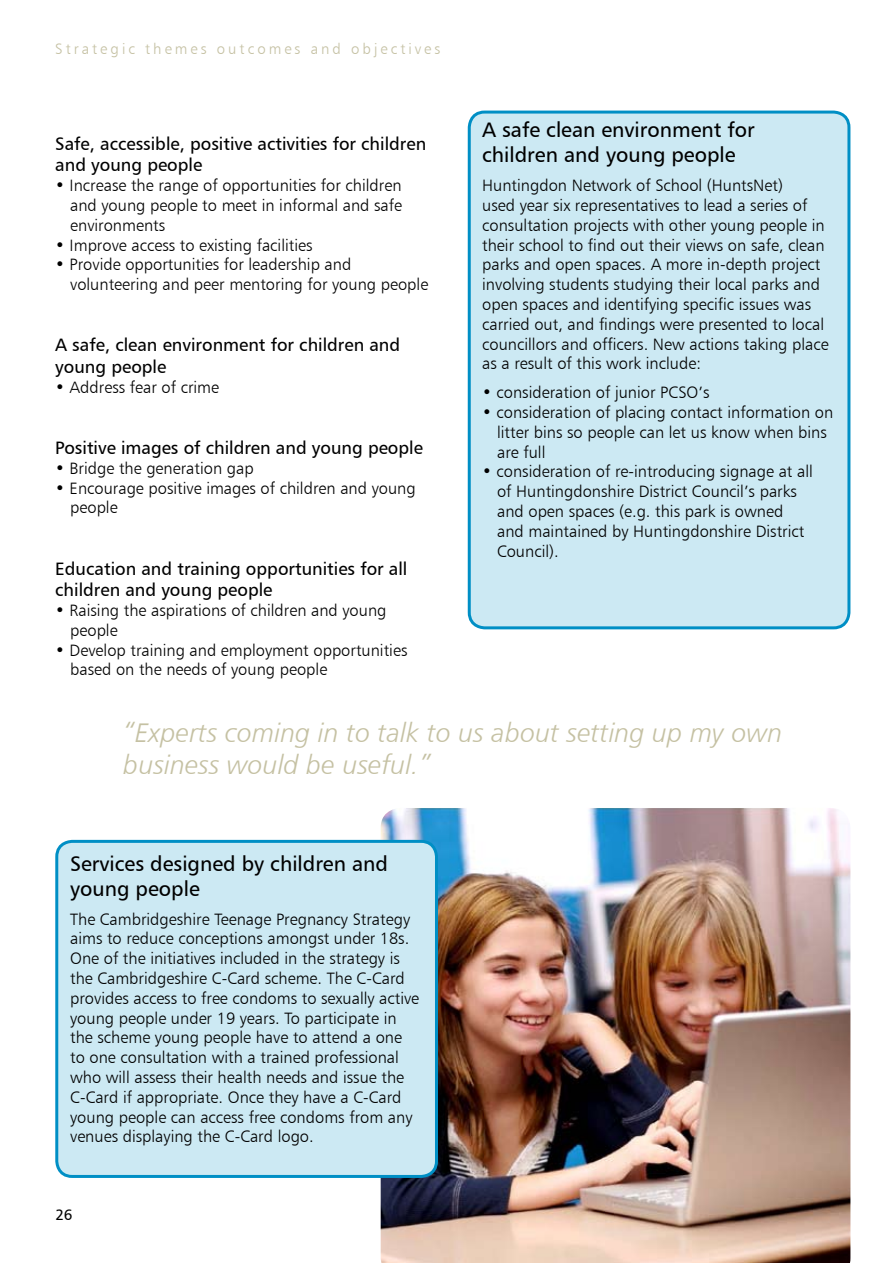
<style>
.page{position:relative;width:893px;height:1263px;background:#fff}
.page>*{position:absolute;margin:0;border:0;box-sizing:border-box;transform-origin:0 0}
.t1{font:27px/32.4px "Humanist 777 BT Light Italic B";color:#c5c1a3}
.t2{font:21px/25.2px "Humanist 777 BT Roman B";color:#000}
.t3{font:18px/21.6px "Humanist 777 BT Roman B";color:#000}
.t4{font:16.5px/19.8px "Humanist 777 BT Light B";color:#000}
.t5{font:15px "Humanist 777 BT Light B";letter-spacing:.2em;color:#c5c1a3}
.t6{font:15px "Humanist 777 BT Roman B";color:#000}
</style>
<div class="page">
<img style="left:381px;top:808px;width:469px;height:455px">
<div style="left:57px;top:841px;width:379px;height:335px;background:#cce9f3;border-radius:16px"></div>
<div style="left:55px;top:840px;width:383px;height:338px;border:3px solid #008fc5;border-radius:16px"></div>
<div style="left:469px;top:112px;width:380px;height:516px;background:#cce9f3;border-radius:16px"></div>
<div style="left:468px;top:111px;width:382px;height:518px;border:3px solid #008fc5;border-radius:16px"></div>
<p class="t5" style="left:55px;top:39px;width:387px">Strategic themes outcomes and objectives</p>
<p class="t3" style="left:55px;top:132px;width:372px">Safe, accessible, positive activities for children and young people</p>
<p class="t4" style="left:70px;top:175px;width:333px;text-align:justify;text-indent:-15px">• Increase the range of opportunities for children and young people to meet in informal and safe environments</p>
<p class="t4" style="left:55px;top:235px;width:259px">• Improve access to existing facilities</p>
<p class="t4" style="left:70px;top:254px;width:360px;text-indent:-15px">• Provide opportunities for leadership and volunteering and peer mentoring for young people</p>
<p class="t3" style="left:55px;top:334px;width:346px">A safe, clean environment for children and young people</p>
<p class="t4" style="left:55px;top:377px;width:165px">• Address fear of crime</p>
<p class="t3" style="left:55px;top:437px;width:369px">Positive images of children and young people</p>
<p class="t4" style="left:55px;top:458px;width:200px">• Bridge the generation gap</p>
<p class="t4" style="left:70px;top:478px;width:347px;text-indent:-15px">• Encourage positive images of children and young people</p>
<p class="t3" style="left:55px;top:557px;width:354px">Education and training opportunities for all children and young people</p>
<p class="t4" style="left:70px;top:600px;width:318px;text-indent:-15px">• Raising the aspirations of children and young people</p>
<p class="t4" style="left:70px;top:640px;width:339px;text-indent:-15px">• Develop training and employment opportunities based on the needs of young people</p>
<p class="t2" style="left:482px;top:117px;width:274px">A safe clean environment for children and young people</p>
<p class="t4" style="left:482px;top:175px;width:348px">Huntingdon Network of School (HuntsNet)<br>used year six representatives to lead a series of consultation projects with other young people in their school to find out their views on safe, clean parks and open spaces. A more in-depth project involving students studying their local parks and open spaces and identifying specific issues was carried out, and findings were presented to local councillors and officers. New actions taking place as a result of this work include:</p>
<p class="t4" style="left:482px;top:382px;width:229px">• consideration of junior PCSO’s</p>
<p class="t4" style="left:497px;top:402px;width:338px;text-indent:-15px">• consideration of placing contact information on litter bins so people can let us know when bins are full</p>
<p class="t4" style="left:497px;top:461px;width:317px;text-indent:-15px">• consideration of re-introducing signage at all of Huntingdonshire District Council’s parks and open spaces (e.g. this park is owned and maintained by Huntingdonshire District Council).</p>
<h1 class="t1" style="left:123px;top:715px;width:661px">“Experts coming in to talk to us about setting up my own business would be useful.”</h1>
<p class="t2" style="left:70px;top:850px;width:319px">Services designed by children and young people</p>
<p class="t4" style="left:70px;top:909px;width:351px">The Cambridgeshire Teenage Pregnancy Strategy aims to reduce conceptions amongst under 18s.<br>One of the initiatives included in the strategy is the Cambridgeshire C-Card scheme. The C-Card provides access to free condoms to sexually active young people under 19 years. To participate in the scheme young people have to attend a one to one consultation with a trained professional who will assess their health needs and issue the C-Card if appropriate. Once they have a C-Card young people can access free condoms from any venues displaying the C-Card logo.</p>
<p class="t6" style="left:55px;top:1206px;width:19px">26</p>
</div>
